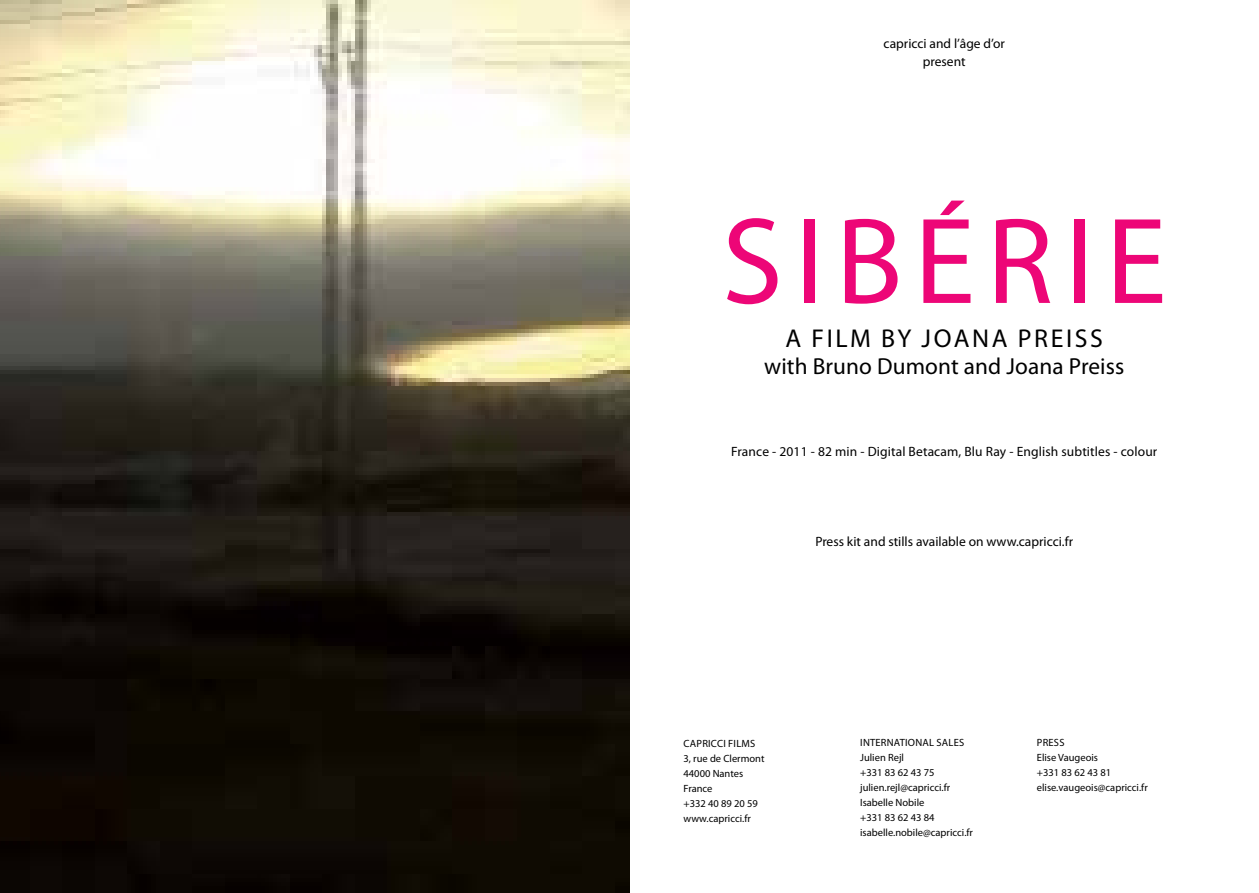
<style>
.page{position:relative;width:1259px;height:893px;background:#fff}
.page>*{position:absolute;margin:0;border:0;box-sizing:border-box;transform-origin:0 0}
.t1{font:123.75px "Myriad Pro";letter-spacing:.095em;color:#ed0677}
.t2{font:25.8px "Myriad Pro";letter-spacing:.1em;color:#000}
.t3{font:23.25px "Myriad Pro";letter-spacing:.005em;color:#000}
.t4{font:13.5px/18px "Myriad Pro";color:#000;text-align:center}
.t5{font:10.5px/15px "Myriad Pro";color:#000}
</style>
<div class="page">
<img style="left:0;top:0;width:629px;height:893px">
<p class="t4" style="left:883px;top:35px;width:123px">capricci and l’âge d’or present</p>
<h1 class="t1" style="left:722px;top:185px;width:446px">Sibérie</h1>
<h2 class="t2" style="left:785px;top:322px;width:319px">A FILM BY JOANA PREISS</h2>
<h3 class="t3" style="left:764px;top:352px;width:362px">with Bruno Dumont and Joana Preiss</h3>
<p class="t4" style="left:731px;top:442px;width:428px">France - 2011 - 82 min - Digital Betacam, Blu Ray - English subtitles - colour</p>
<p class="t4" style="left:815px;top:532px;width:259px">Press kit and stills available on www.capricci.fr</p>
<p class="t5" style="left:683px;top:736px;width:82px">Capricci Films<br>3, rue de Clermont<br>44000 Nantes<br>France<br>+332 40 89 20 59 www.capricci.fr</p>
<p class="t5" style="left:860px;top:735px;width:114px">INTERNATIONAL SALES<br>Julien Rejl<br>+331 83 62 43 75 julien.rejl@capricci.fr<br>Isabelle Nobile<br>+331 83 62 43 84 isabelle.nobile@capricci.fr</p>
<p class="t5" style="left:1036px;top:735px;width:112px">Press<br>Elise Vaugeois<br>+331 83 62 43 81 elise.vaugeois@capricci.fr</p>
</div>
